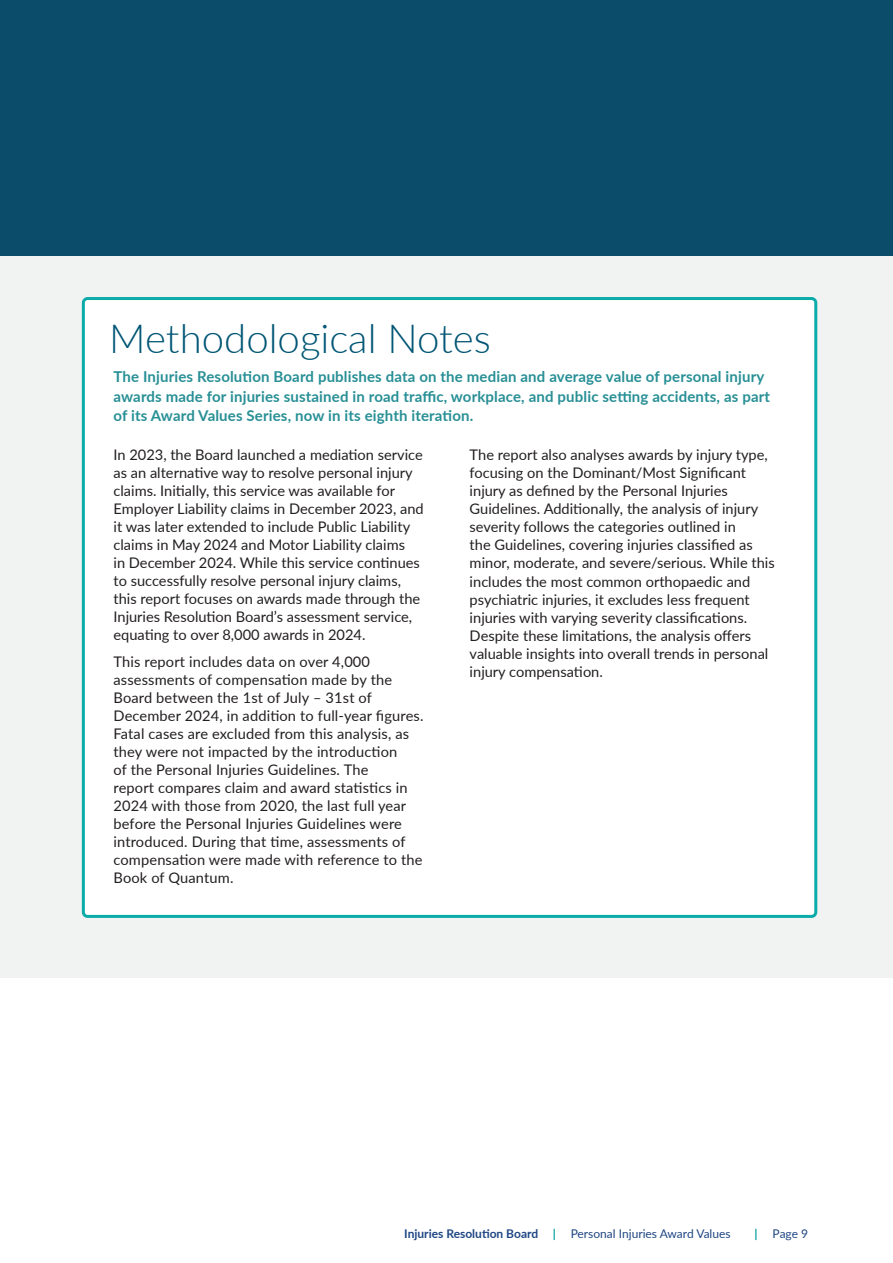
<style>
.page{position:relative;width:893px;height:1263px;background:#fff}
.page>*{position:absolute;margin:0;border:0;box-sizing:border-box;transform-origin:0 0}
.t1{font:300 40.2px "Lato";color:#015574}
.t2{font:700 15px/19.5px "Lato";letter-spacing:.01em;color:#278f95}
.t3{font:14.7px/18px "Lato";color:#231f20}
.t4{font:12px "Lato";color:#1e4683}
.s1{font-weight:700}
.s2{font-weight:700;color:#029c9c}
</style>
<div class="page">
<div style="left:0;top:0;width:893px;height:256px;background:#0c4c6b"></div>
<div style="left:0;top:256px;width:893px;height:722px;background:#f1f3f3"></div>
<div style="left:83px;top:299px;width:733px;height:617px;background:#fff;border-radius:4px"></div>
<div style="left:82px;top:297px;width:735px;height:621px;border:3px solid #0aaba9;border-radius:4px"></div>
<h1 class="t1" style="left:109px;top:310px;width:383px">Methodological Notes</h1>
<p class="t2" style="left:114px;top:366px;width:658px">The Injuries Resolution Board publishes data on the median and average value of personal injury awards made for injuries sustained in road traffic, workplace, and public setting accidents, as part of its Award Values Series, now in its eighth iteration.</p>
<p class="t3" style="left:114px;top:445px;width:312px">In 2023, the Board launched a mediation service as an alternative way to resolve personal injury claims. Initially, this service was available for Employer Liability claims in December 2023, and it was later extended to include Public Liability claims in May 2024 and Motor Liability claims<br>in December 2024. While this service continues to successfully resolve personal injury claims, this report focuses on awards made through the Injuries Resolution Board’s assessment service, equating to over 8,000 awards in 2024.</p>
<p class="t3" style="left:114px;top:652px;width:311px">This report includes data on over 4,000 assessments of compensation made by the Board between the 1st of July – 31st of December 2024, in addition to full-year figures.<br>Fatal cases are excluded from this analysis, as they were not impacted by the introduction<br>of the Personal Injuries Guidelines. The<br>report compares claim and award statistics in 2024 with those from 2020, the last full year before the Personal Injuries Guidelines were introduced. During that time, assessments of compensation were made with reference to the Book of Quantum.</p>
<p class="t3" style="left:470px;top:445px;width:307px">The report also analyses awards by injury type, focusing on the Dominant/Most Significant injury as defined by the Personal Injuries Guidelines. Additionally, the analysis of injury severity follows the categories outlined in<br>the Guidelines, covering injuries classified as minor, moderate, and severe/serious. While this includes the most common orthopaedic and psychiatric injuries, it excludes less frequent injuries with varying severity classifications.<br>Despite these limitations, the analysis offers valuable insights into overall trends in personal injury compensation.</p>
<p class="t4" style="left:404px;top:1224px;width:328px"><span class="s1">Injuries Resolution Board</span> <span class="s2">|</span> Personal Injuries Award Values</p>
<p class="t4" style="left:755px;top:1224px;width:55px"><span class="s2">|</span> Page 9</p>
</div>
